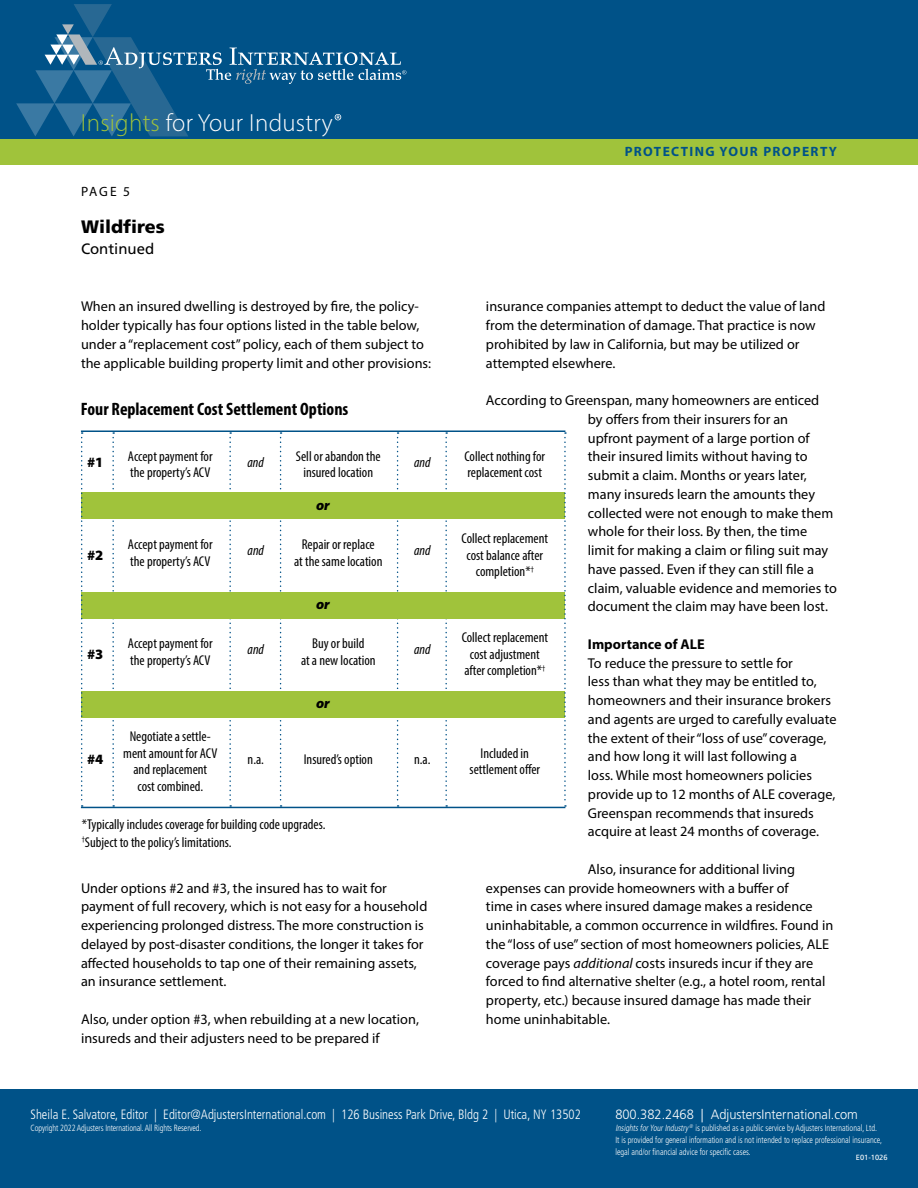
<style>
.page{position:relative;width:918px;height:1188px;background:#fff}
.page>*{position:absolute;margin:0;border:0;box-sizing:border-box;transform-origin:0 0}
.t1{font:300 24.9px "Myriad Pro";letter-spacing:.01em;color:#fff}
.t2{font:700 condensed 18px "Myriad Pro";color:#000}
.t3{font:900 18px "Frutiger LT Std";color:#000}
.t4{font:15px "Frutiger LT Std";color:#000}
.t5{font:14.25px/18.8px "Myriad Pro";color:#000}
.t6{font:condensed 14.25px/16.5px "Myriad Pro";color:#000;text-align:center}
.t7{font:italic condensed 14.25px "Myriad Pro";color:#000}
.t8{font:700 14.25px "Myriad Pro";color:#000}
.t9{font:900 14.25px "Myriad Pro";color:#000}
.t10{font:italic 900 14.25px "Myriad Pro";color:#000}
.t11{font:300 condensed 13.5px "Frutiger LT Std";color:#fff;scale:.95 1}
.t12{font:300 13.5px "Frutiger LT Std";color:#fff;scale:.95 1}
.t13{font:700 13.5px "Myriad Pro";letter-spacing:.1em;color:#005288}
.t14{font:13.5px "Myriad Pro";color:#000}
.t15{font:300 condensed 9px/12px "Frutiger LT Std";color:#fff;scale:.9 1}
.t16{font:7.5px "Frutiger LT Std";color:#fff}
.s1{color:#a0c33b}
.s2{font-style:italic}
</style>
<div class="page">
<div style="left:0;top:0;width:918px;height:139px;background:#005288"></div>
<div style="left:0;top:140px;width:918px;height:25px;background:#a0c33b"></div>
<svg style="left:16px;top:4px;width:390px;height:132px"></svg>
<div style="left:0;top:1089px;width:918px;height:99px;background:#005288"></div>
<hr style="left:81px;top:430px;width:484px;height:2px;background:#005288">
<svg style="left:229px;top:432px;width:2px;height:375px"></svg>
<svg style="left:280px;top:432px;width:2px;height:375px"></svg>
<svg style="left:397px;top:432px;width:2px;height:375px"></svg>
<svg style="left:445px;top:432px;width:2px;height:375px"></svg>
<svg style="left:112px;top:432px;width:2px;height:375px"></svg>
<div style="left:82px;top:692px;width:483px;height:26px;background:#a0c33b"></div>
<div style="left:82px;top:593px;width:483px;height:26px;background:#a0c33b"></div>
<div style="left:82px;top:492px;width:483px;height:27px;background:#a0c33b"></div>
<hr style="left:81px;top:807px;width:484px;height:1px;background:#005288">
<svg style="left:81px;top:432px;width:2px;height:375px"></svg>
<svg style="left:564px;top:432px;width:2px;height:375px"></svg>
<h1 class="t1" style="left:81px;top:108px;width:253px"><span class="s1">Insights</span> for Your Industry</h1>
<p class="t14" style="left:81px;top:183px;width:50px">PAGE 5</p>
<p class="t3" style="left:81px;top:215px;width:85px">Wildfires</p>
<p class="t4" style="left:81px;top:239px;width:75px">Continued</p>
<p class="t13" style="left:625px;top:143px;width:214px">PROTECTING YOUR PROPERTY</p>
<p class="t5" style="left:81px;top:297px;width:352px">When an insured dwelling is destroyed by fire, the policy&shy;holder typically has four options listed in the table below, under a “replacement cost” policy, each of them subject to the applicable building property limit and other provisions:</p>
<p class="t5" style="left:486px;top:297px;width:341px">insurance companies attempt to deduct the value of land from the determination of damage. That practice is now prohibited by law in California, but may be utilized or attempted elsewhere.</p>
<p class="t5" style="left:588px;top:391px;width:250px;text-indent:-102px">According to Greenspan, many homeowners are enticed by offers from their insurers for an<br>upfront payment of a large portion of their insured limits without having to submit a claim. Months or years later, many insureds learn the amounts they collected were not enough to make them whole for their loss. By then, the time limit for making a claim or filing suit may have passed. Even if they can still file a claim, valuable evidence and memories to document the claim may have been lost.</p>
<p class="t8" style="left:588px;top:635px;width:118px">Importance of ALE</p>
<p class="t5" style="left:588px;top:653px;width:250px">To reduce the pressure to settle for<br>less than what they may be entitled to, homeowners and their insurance brokers and agents are urged to carefully evaluate the extent of their “loss of use” coverage, and how long it will last following a<br>loss. While most homeowners policies provide up to 12 months of ALE coverage, Greenspan recommends that insureds acquire at least 24 months of coverage.</p>
<p class="t5" style="left:486px;top:860px;width:349px;text-indent:102px">Also, insurance for additional living expenses can provide homeowners with a buffer of<br>time in cases where insured damage makes a residence uninhabitable, a common occurrence in wildfires. Found in the “loss of use” section of most homeowners policies, ALE coverage pays <span class="s2">additional</span> costs insureds incur if they are forced to find alternative shelter (e.g., a hotel room, rental property, etc.) because insured damage has made their home uninhabitable.</p>
<p class="t2" style="left:81px;top:397px;width:269px">Four Replacement Cost Settlement Options</p>
<p class="t9" style="left:87px;top:453px;width:18px">#1</p>
<p class="t6" style="left:128px;top:448px;width:86px">Accept payment for</p>
<p class="t7" style="left:248px;top:454px;width:18px">and</p>
<p class="t7" style="left:414px;top:454px;width:18px">and</p>
<p class="t6" style="left:464px;top:448px;width:82px">Collect nothing for</p>
<p class="t6" style="left:296px;top:448px;width:86px">Sell or abandon the</p>
<p class="t6" style="left:130px;top:464px;width:82px">the property’s ACV</p>
<p class="t6" style="left:303px;top:464px;width:71px">insured location</p>
<p class="t6" style="left:468px;top:464px;width:76px">replacement cost</p>
<p class="t10" style="left:316px;top:496px;width:15px">or</p>
<p class="t6" style="left:128px;top:536px;width:86px">Accept payment for</p>
<p class="t7" style="left:248px;top:542px;width:18px">and</p>
<p class="t6" style="left:302px;top:536px;width:74px">Repair or replace</p>
<p class="t7" style="left:414px;top:542px;width:18px">and</p>
<p class="t6" style="left:462px;top:530px;width:88px">Collect replacement</p>
<p class="t6" style="left:130px;top:553px;width:82px">the property’s ACV</p>
<p class="t6" style="left:294px;top:553px;width:90px">at the same location</p>
<p class="t6" style="left:467px;top:547px;width:78px">cost balance after completion*<sup>†</sup></p>
<p class="t10" style="left:316px;top:595px;width:15px">or</p>
<p class="t6" style="left:128px;top:635px;width:86px">Accept payment for</p>
<p class="t7" style="left:248px;top:641px;width:18px">and</p>
<p class="t6" style="left:312px;top:635px;width:54px">Buy or build</p>
<p class="t7" style="left:414px;top:641px;width:18px">and</p>
<p class="t9" style="left:87px;top:546px;width:18px">#2</p>
<p class="t6" style="left:462px;top:629px;width:88px">Collect replacement</p>
<p class="t6" style="left:130px;top:652px;width:82px">the property’s ACV</p>
<p class="t6" style="left:301px;top:652px;width:76px">at a new location</p>
<p class="t6" style="left:464px;top:646px;width:82px">cost adjustment after completion*<sup>†</sup></p>
<p class="t10" style="left:316px;top:694px;width:15px">or</p>
<p class="t6" style="left:130px;top:728px;width:83px">Negotiate a settle-</p>
<p class="t9" style="left:87px;top:645px;width:18px">#3</p>
<p class="t6" style="left:123px;top:745px;width:96px">ment amount for ACV</p>
<p class="t6" style="left:481px;top:745px;width:50px">Included in</p>
<p class="t6" style="left:248px;top:751px;width:18px">n.a.</p>
<p class="t6" style="left:304px;top:751px;width:71px">Insured’s option</p>
<p class="t6" style="left:414px;top:751px;width:18px">n.a.</p>
<p class="t9" style="left:87px;top:750px;width:18px">#4</p>
<p class="t6" style="left:133px;top:761px;width:75px">and replacement</p>
<p class="t6" style="left:470px;top:761px;width:72px">settlement offer</p>
<p class="t6" style="left:137px;top:778px;width:67px">cost combined.</p>
<p class="t6" style="left:82px;top:814px;width:245px;line-height:18.8px;text-align:left">*Typically includes coverage for building code upgrades. <sup>†</sup>Subject to the policy’s limitations.</p>
<p class="t5" style="left:81px;top:878px;width:348px">Under options #2 and #3, the insured has to wait for payment of full recovery, which is not easy for a household experiencing prolonged distress. The more construction is delayed by post-disaster conditions, the longer it takes for affected households to tap one of their remaining assets, an insurance settlement.</p>
<p class="t5" style="left:81px;top:1009px;width:340px">Also, under option #3, when rebuilding at a new location, insureds and their adjusters need to be prepared if</p>
<p class="t11" style="left:31px;top:1107px;width:581px">Sheila E. Salvatore, Editor | Editor@AdjustersInternational.com | 126 Business Park Drive, Bldg 2 | Utica, NY 13502</p>
<p class="t12" style="left:615px;top:1107px;width:257px">800.382.2468 | AdjustersInternational.com</p>
<p class="t15" style="left:31px;top:1122px;width:191px">Copyright 2022 Adjusters International. All Rights Reserved.</p>
<p class="t15" style="left:615px;top:1122px;width:298px"><span class="s2">InsightsforYourIndustry</span><sup>®</sup> is published as a public service by Adjusters International, Ltd.<br>It is provided for general information and is not intended to replace professional insurance, legal and/or financial advice for specific cases.</p>
<p class="t16" style="left:856px;top:1153px;width:33px">E01-1026</p>
</div>
